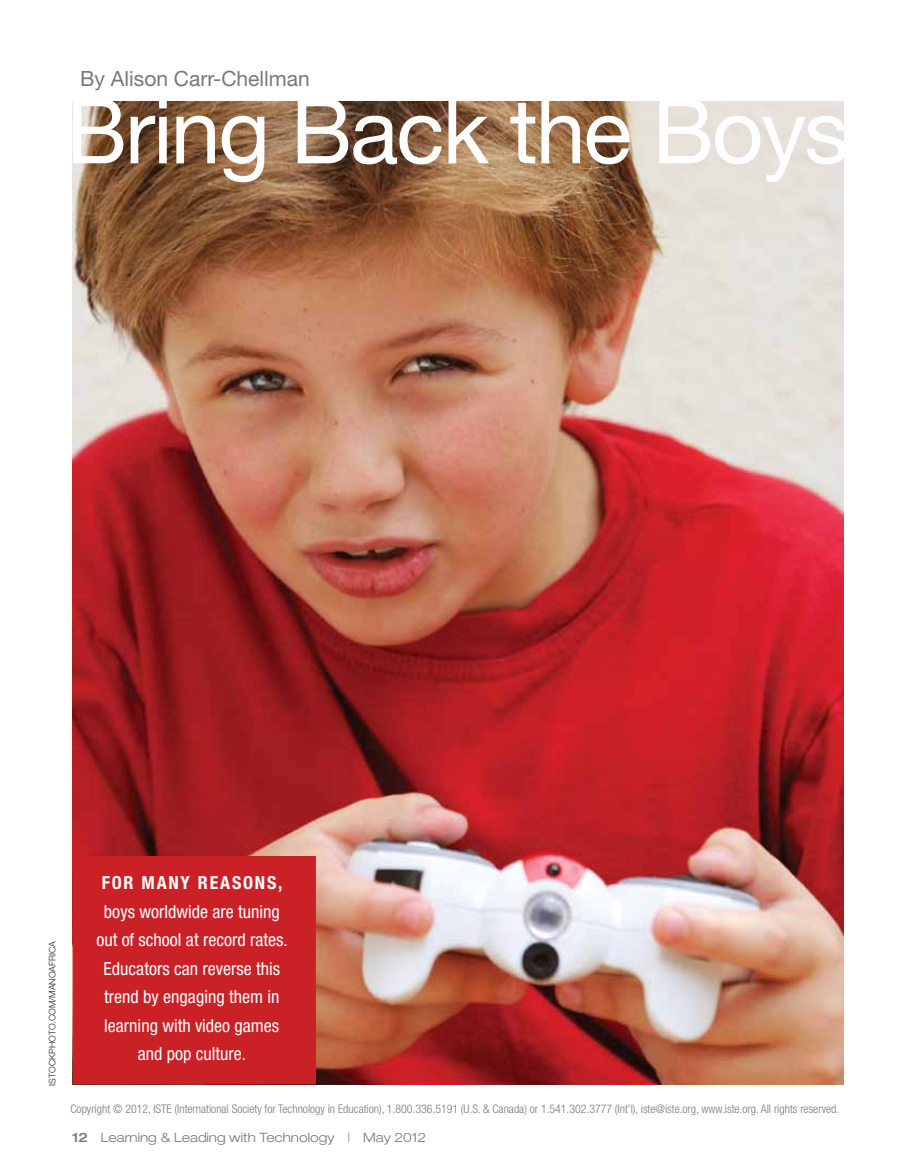
<style>
.page{position:relative;width:905px;height:1175px;background:#fff}
.page>*{position:absolute;margin:0;border:0;box-sizing:border-box;transform-origin:0 0}
.t1{font:90px "Helvetica Neue LT Std";letter-spacing:-.025em;color:#fff}
.t2{font:21px "Helvetica Neue LT Std";color:#77787b}
.t3{font:condensed 18px/28.5px "Helvetica Neue LT Std";color:#fff;text-align:center}
.t4{font:700 condensed 18px "Helvetica Neue LT Std";letter-spacing:.1em;color:#fff}
.t5{font:300 expanded 12.9px "Helvetica Neue LT Std";color:#77787b}
.t6{font:300 condensed 11.85px "Helvetica Neue LT Std";color:#77787b}
.t7{font:300 9px "Helvetica Neue LT Std";color:#231f20}
.s1{font-weight:500}
</style>
<div class="page">
<img style="left:73px;top:101px;width:770px;height:983px">
<div style="left:73px;top:856px;width:243px;height:228px;background:#ca2127"></div>
<h2 class="t2" style="left:80px;top:66px;width:231px">By Alison Carr-Chellman</h2>
<h1 class="t1" style="left:66px;top:78px;width:784px">Bring Back the Boys</h1>
<p class="t7" style="left:47px;top:1085px;width:146px;rotate:-90deg">istockphoto.com/manoAfrica</p>
<h3 class="t4" style="left:102px;top:872px;width:182px">FOR MANY REASONS,</h3>
<h3 class="t3" style="left:96px;top:897px;width:193px">boys worldwide are tuning out of school at record rates.<br>Educators can reverse this trend by engaging them in learning with video games and pop culture.</h3>
<p class="t6" style="left:70px;top:1102px;width:770px">Copyright © 2012, ISTE (International Society for Technology in Education), 1.800.336.5191 (U.S. &amp; Canada) or 1.541.302.3777 (Int’l), iste@iste.org, www.iste.org. All rights reserved.</p>
<p class="t5" style="left:72px;top:1129px;width:355px"><span class="s1">12</span> Learning &amp; Leading with Technology | May 2012</p>
</div>
